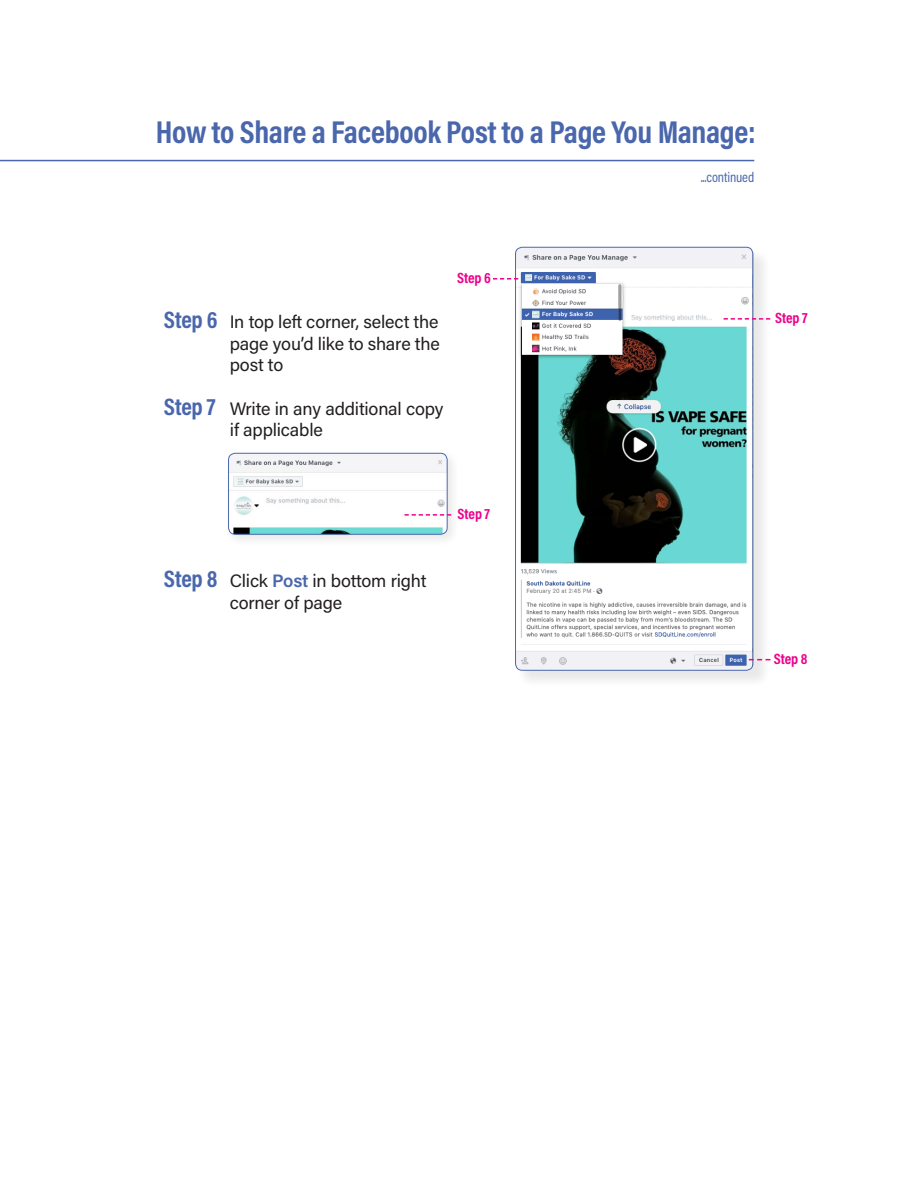
<style>
.page{position:relative;width:918px;height:1188px;background:#fff}
.page>*{position:absolute;margin:0;border:0;box-sizing:border-box;transform-origin:0 0}
.t1{font:700 31.8px "Acumin Pro Cond";letter-spacing:-.01em;color:#4a67ad}
.t2{font:18px/21.6px "Acumin Pro";letter-spacing:-.01em;color:#231f20}
.t3{font:700 15px "Acumin Pro Cond";letter-spacing:-.01em;color:#ed028c}
.t4{font:14.25px "Acumin Pro Cond";letter-spacing:-.01em;color:#4a67ad}
.s1{font-family:"Acumin Pro Cond";font-weight:700;font-size:24px;color:#4a67ad}
.s2{font-weight:600;color:#4a67ad}
</style>
<div class="page">
<div style="left:516px;top:248px;width:255px;height:440px;background:#231f20;opacity:.1"></div>
<img style="left:516px;top:247px;width:237px;height:423px">
<div style="left:515px;top:247px;width:238px;height:424px;border:1px solid #4a67ad;border-radius:7px"></div>
<img style="left:629px;top:311px;width:86px;height:14px">
<img style="left:622px;top:294px;width:20px;height:7px">
<div style="left:225px;top:449px;width:236px;height:99px;background:#231f20;opacity:.1"></div>
<img style="left:229px;top:453px;width:218px;height:81px">
<div style="left:228px;top:453px;width:220px;height:82px;border:1px solid #4a67ad;border-radius:7px"></div>
<svg style="left:405px;top:514px;width:46px;height:2px"></svg>
<hr style="left:0;top:160px;width:754px;height:1px;background:#4a67ad">
<svg style="left:493px;top:278px;width:25px;height:2px"></svg>
<svg style="left:724px;top:318px;width:46px;height:2px"></svg>
<svg style="left:749px;top:659px;width:21px;height:1px"></svg>
<p class="t1" style="left:156px;top:111px;width:602px">How to Share a Facebook Post to a Page You Manage:</p>
<p class="t4" style="left:701px;top:168px;width:55px">...continued</p>
<p class="t2" style="left:230px;top:310px;width:212px;text-align:justify;text-indent:-66px"><span class="s1">Step 6</span> In top left corner, select the page you’d like to share the post to</p>
<p class="t2" style="left:230px;top:397px;width:215px;text-indent:-66px"><span class="s1">Step 7</span> Write in any additional copy if applicable</p>
<p class="t3" style="left:457px;top:268px;width:35px">Step 6</p>
<p class="t2" style="left:230px;top:570px;width:198px;text-indent:-66px"><span class="s1">Step 8</span> Click <span class="s2">Post</span> in bottom right corner of page</p>
<p class="t3" style="left:458px;top:504px;width:34px">Step 7</p>
<p class="t3" style="left:775px;top:308px;width:34px">Step 7</p>
<p class="t3" style="left:774px;top:649px;width:35px">Step 8</p>
</div>
